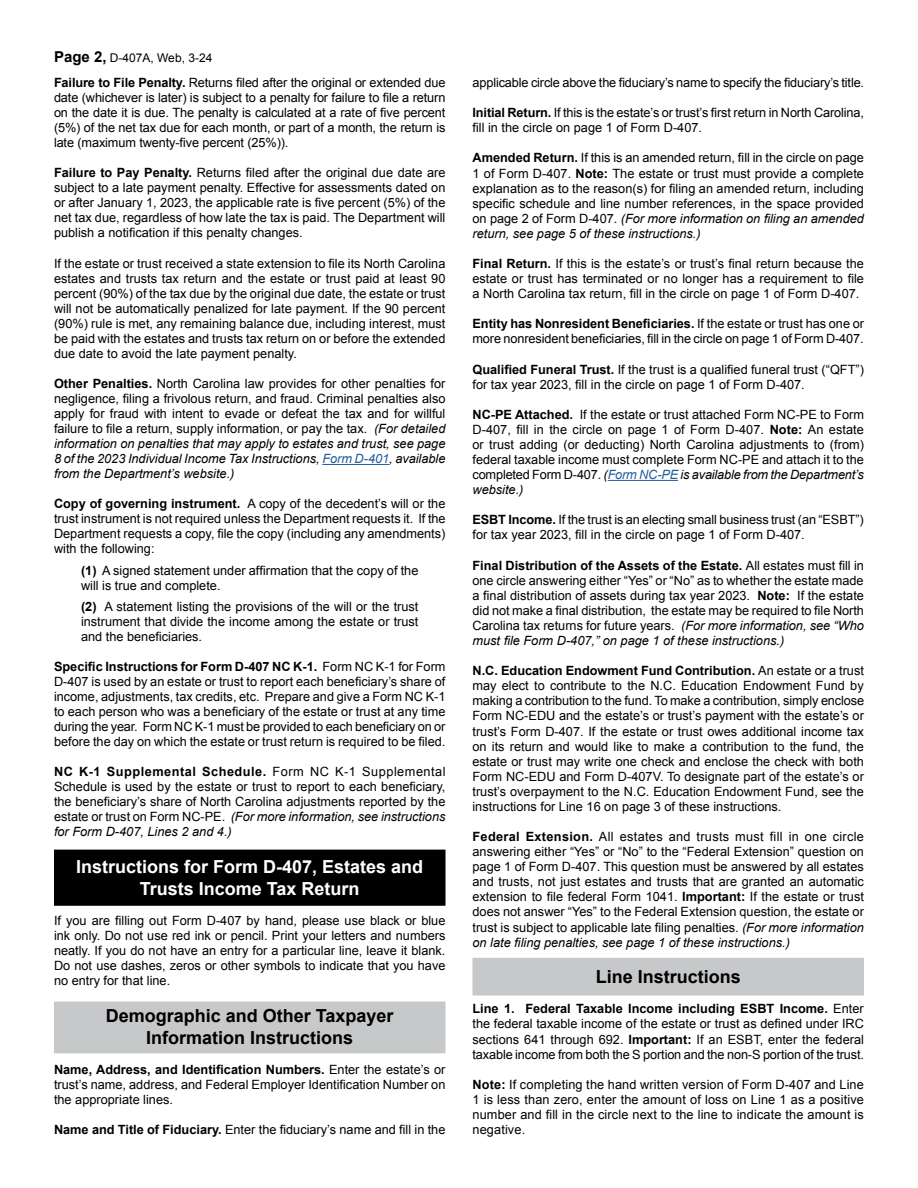
<style>
.page{position:relative;width:918px;height:1188px;background:#fff}
.page>*{position:absolute;margin:0;border:0;box-sizing:border-box;transform-origin:0 0}
.t1{font:700 18px/21.6px "Arial";color:#000;text-align:center}
.t2{font:700 18px/21.6px "Arial";color:#fff;text-align:center}
.t3{font:12.75px/15.1px "Arial";color:#000;text-align:justify}
.t4{font:12px "Arial";color:#000}
.s1{font-weight:700;font-size:15px}
.s2{font-weight:700}
.s3{font-style:italic}
.s4{font-style:italic;color:#215e9e}
</style>
<div class="page">
<div style="left:472px;top:958px;width:392px;height:38px;background:#c7c8ca;border:2px solid #c7c8ca"></div>
<div style="left:54px;top:850px;width:392px;height:56px;background:#000;border:2px solid #000"></div>
<hr style="left:608px;top:480px;width:70px;height:1px;background:#215e9e">
<div style="left:54px;top:1002px;width:392px;height:51px;background:#c7c8ca"></div>
<hr style="left:322px;top:464px;width:67px;height:1px;background:#215e9e">
<p class="t4" style="left:54px;top:50px;width:160px"><span class="s1">Page 2,</span> D-407A, Web, 3-24</p>
<p class="t3" style="left:54px;top:75px;width:393px"><span class="s2">Failure to File Penalty.</span> Returns filed after the original or extended due date (whichever is later) is subject to a penalty for failure to file a return on the date it is due. The penalty is calculated at a rate of five percent (5%) of the net tax due for each month, or part of a month, the return is late (maximum twenty-five percent (25%)).</p>
<p class="t3" style="left:54px;top:165px;width:393px"><span class="s2">Failure to Pay Penalty.</span> Returns filed after the original due date are subject to a late payment penalty. Effective for assessments dated on or after January 1, 2023, the applicable rate is five percent (5%) of the net tax due, regardless of how late the tax is paid. The Department will publish a notification if this penalty changes.</p>
<p class="t3" style="left:54px;top:256px;width:393px">If the estate or trust received a state extension to file its North Carolina estates and trusts tax return and the estate or trust paid at least 90 percent (90%) of the tax due by the original due date, the estate or trust will not be automatically penalized for late payment. If the 90 percent (90%) rule is met, any remaining balance due, including interest, must be paid with the estates and trusts tax return on or before the extended due date to avoid the late payment penalty.</p>
<p class="t3" style="left:54px;top:376px;width:393px"><span class="s2">Other Penalties.</span> North Carolina law provides for other penalties for negligence, filing a frivolous return, and fraud. Criminal penalties also apply for fraud with intent to evade or defeat the tax and for willful failure to file a return, supply information, or pay the tax. <span class="s3">(For detailed information on penalties that may apply to estates and trust, see page 8 of the 2023 Individual Income Tax Instructions,</span> <span class="s4">Form D-401</span><span class="s3">, available from the Department’s website.)</span></p>
<p class="t3" style="left:54px;top:496px;width:393px"><span class="s2">Copy of governing instrument.</span> A copy of the decedent’s will or the trust instrument is not required unless the Department requests it. If the Department requests a copy, file the copy (including any amendments) with the following:</p>
<p class="t3" style="left:81px;top:563px;width:339px"><span class="s2">(1)</span> A signed statement under affirmation that the copy of the will is true and complete.</p>
<p class="t3" style="left:81px;top:599px;width:339px"><span class="s2">(2)</span> A statement listing the provisions of the will or the trust instrument that divide the income among the estate or trust and the beneficiaries.</p>
<p class="t3" style="left:54px;top:659px;width:393px"><span class="s2">Specific Instructions for Form D-407 NC K-1.</span> Form NC K-1 for Form D-407 is used by an estate or trust to report each beneficiary’s share of income, adjustments, tax credits, etc. Prepare and give a Form NC K-1 to each person who was a beneficiary of the estate or trust at any time during the year. Form NC K-1 must be provided to each beneficiary on or before the day on which the estate or trust return is required to be filed.</p>
<p class="t3" style="left:54px;top:764px;width:393px"><span class="s2">NC K-1 Supplemental Schedule.</span> Form NC K-1 Supplemental Schedule is used by the estate or trust to report to each beneficiary, the beneficiary’s share of North Carolina adjustments reported by the estate or trust on Form NC-PE. <span class="s3">(For more information, see instructions for Form D-407, Lines 2 and 4.)</span></p>
<h1 class="t2" style="left:76px;top:856px;width:349px">Instructions for Form D-407, Estates and<br>Trusts Income Tax Return</h1>
<p class="t3" style="left:54px;top:913px;width:393px">If you are filling out Form D-407 by hand, please use black or blue ink only. Do not use red ink or pencil. Print your letters and numbers neatly. If you do not have an entry for a particular line, leave it blank.<br>Do not use dashes, zeros or other symbols to indicate that you have no entry for that line.</p>
<h1 class="t1" style="left:106px;top:1006px;width:289px">Demographic and Other Taxpayer<br>Information Instructions</h1>
<p class="t3" style="left:54px;top:1062px;width:393px"><span class="s2">Name, Address, and Identification Numbers.</span> Enter the estate’s or trust’s name, address, and Federal Employer Identification Number on the appropriate lines.</p>
<p class="t3" style="left:54px;top:1122px;width:393px"><span class="s2">Name and Title of Fiduciary.</span> Enter the fiduciary’s name and fill in the</p>
<p class="t3" style="left:472px;top:75px;width:393px">applicable circle above the fiduciary’s name to specify the fiduciary’s title.</p>
<p class="t3" style="left:472px;top:105px;width:393px"><span class="s2">Initial Return.</span> If this is the estate’s or trust’s first return in North Carolina, fill in the circle on page 1 of Form D-407.</p>
<p class="t3" style="left:472px;top:151px;width:393px"><span class="s2">Amended Return.</span> If this is an amended return, fill in the circle on page 1 of Form D-407. <span class="s2">Note:</span> The estate or trust must provide a complete explanation as to the reason(s) for filing an amended return, including specific schedule and line number references, in the space provided on page 2 of Form D-407. <span class="s3">(For more information on filing an amended return, see page 5 of these instructions.)</span></p>
<p class="t3" style="left:472px;top:256px;width:393px"><span class="s2">Final Return.</span> If this is the estate’s or trust’s final return because the estate or trust has terminated or no longer has a requirement to file a North Carolina tax return, fill in the circle on page 1 of Form D-407.</p>
<p class="t3" style="left:472px;top:316px;width:393px"><span class="s2">Entity has Nonresident Beneficiaries.</span> If the estate or trust has one or more nonresident beneficiaries, fill in the circle on page 1 of Form D-407.</p>
<p class="t3" style="left:472px;top:362px;width:393px"><span class="s2">Qualified Funeral Trust.</span> If the trust is a qualified funeral trust (“QFT”) for tax year 2023, fill in the circle on page 1 of Form D-407.</p>
<p class="t3" style="left:472px;top:407px;width:393px"><span class="s2">NC-PE Attached.</span> If the estate or trust attached Form NC-PE to Form D-407, fill in the circle on page 1 of Form D-407. <span class="s2">Note:</span> An estate or trust adding (or deducting) North Carolina adjustments to (from) federal taxable income must complete Form NC-PE and attach it to the completed Form D-407. <span class="s3">(</span><span class="s4">Form NC-PE</span> <span class="s3">is available from the Department’s website.)</span></p>
<p class="t3" style="left:472px;top:512px;width:393px"><span class="s2">ESBT Income.</span> If the trust is an electing small business trust (an “ESBT”) for tax year 2023, fill in the circle on page 1 of Form D-407.</p>
<p class="t3" style="left:472px;top:558px;width:393px"><span class="s2">Final Distribution of the Assets of the Estate.</span> All estates must fill in one circle answering either “Yes” or “No” as to whether the estate made a final distribution of assets during tax year 2023. <span class="s2">Note:</span> If the estate did not make a final distribution, the estate may be required to file North Carolina tax returns for future years. <span class="s3">(For more information, see “Who must file Form D-407,” on page 1 of these instructions.)</span></p>
<p class="t3" style="left:472px;top:663px;width:393px"><span class="s2">N.C. Education Endowment Fund Contribution.</span> An estate or a trust may elect to contribute to the N.C. Education Endowment Fund by making a contribution to the fund. To make a contribution, simply enclose Form NC-EDU and the estate’s or trust’s payment with the estate’s or trust’s Form D-407. If the estate or trust owes additional income tax on its return and would like to make a contribution to the fund, the estate or trust may write one check and enclose the check with both Form NC-EDU and Form D-407V. To designate part of the estate’s or trust’s overpayment to the N.C. Education Endowment Fund, see the instructions for Line 16 on page 3 of these instructions.</p>
<p class="t3" style="left:472px;top:829px;width:393px"><span class="s2">Federal Extension.</span> All estates and trusts must fill in one circle answering either “Yes” or “No” to the “Federal Extension” question on page 1 of Form D-407. This question must be answered by all estates and trusts, not just estates and trusts that are granted an automatic extension to file federal Form 1041. <span class="s2">Important:</span> If the estate or trust does not answer “Yes” to the Federal Extension question, the estate or trust is subject to applicable late filing penalties. <span class="s3">(For more information on late filing penalties, see page 1 of these instructions.)</span></p>
<h1 class="t1" style="left:596px;top:967px;width:147px">Line Instructions</h1>
<p class="t3" style="left:472px;top:1001px;width:393px"><span class="s2">Line 1. Federal Taxable Income including ESBT Income.</span> Enter the federal taxable income of the estate or trust as defined under IRC sections 641 through 692. <span class="s2">Important:</span> If an ESBT, enter the federal taxable income from both the S portion and the non-S portion of the trust.</p>
<p class="t3" style="left:472px;top:1077px;width:393px"><span class="s2">Note:</span> If completing the hand written version of Form D-407 and Line 1 is less than zero, enter the amount of loss on Line 1 as a positive number and fill in the circle next to the line to indicate the amount is negative.</p>
</div>
